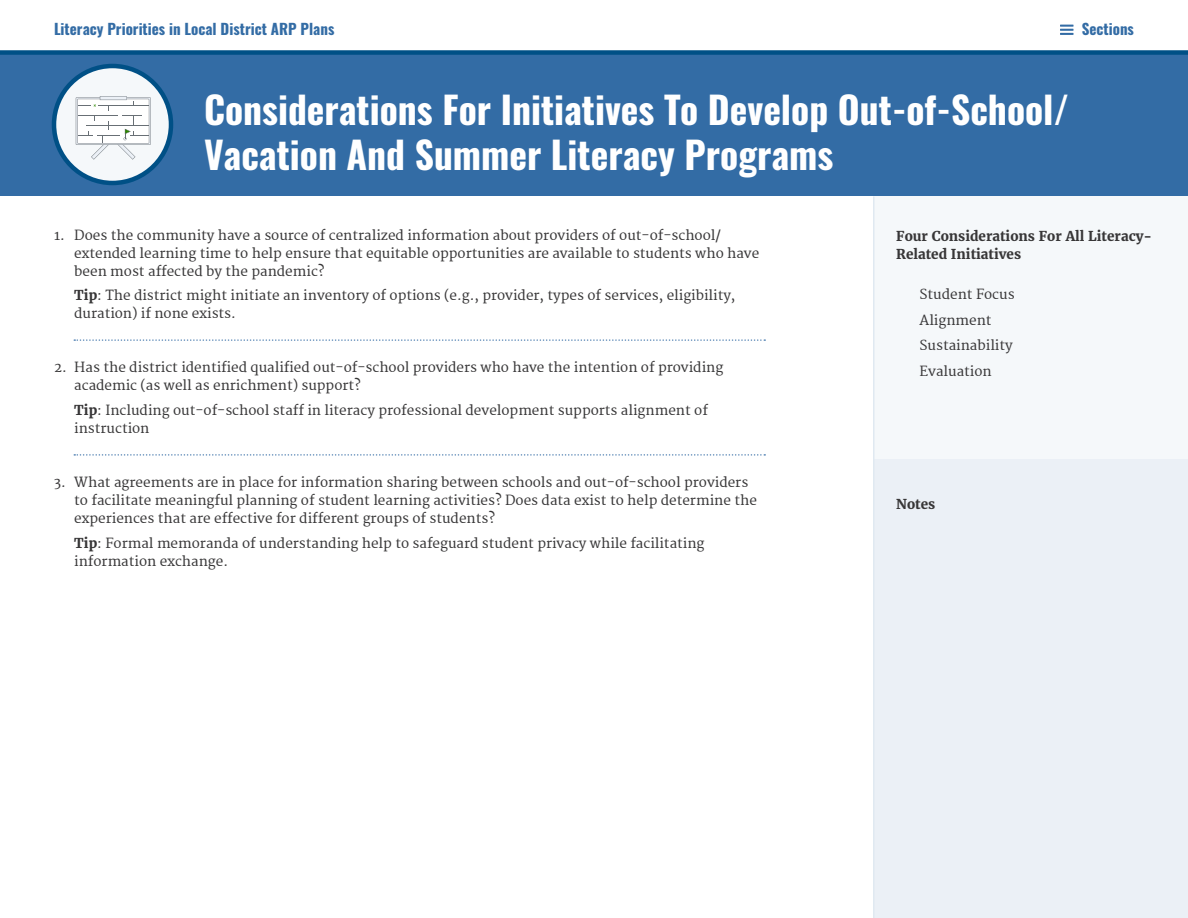
<style>
.page{position:relative;width:1188px;height:918px;background:#fff}
.page>*{position:absolute;margin:0;border:0;box-sizing:border-box;transform-origin:0 0}
.t1{font:700 37.5px/45px "Oswald";color:#fff}
.t2{font:700 15px "Oswald";color:#336ca5}
.list-plain{font:13.5px/18px "Merriweather";color:#373637}
.t3{font:700 13.5px/18px "Merriweather";color:#373637}
.s1{font-weight:700}
</style>
<div class="page">
<div style="left:0;top:53px;width:1188px;height:143px;background:#336ca5"></div>
<div style="left:873px;top:426px;width:315px;height:492px;background:#ebf0f6"></div>
<div style="left:873px;top:197px;width:315px;height:262px;background:#f5f8fa"></div>
<hr style="left:873px;top:197px;width:1px;height:721px;background:#e0e9f1">
<div style="left:54px;top:66px;width:117px;height:117px;background:#f5f8fa;border-radius:50%"></div>
<div style="left:52px;top:64px;width:121px;height:121px;border:4px solid #005086;border-radius:50%"></div>
<hr style="left:100px;top:96px;width:27px;height:4px;background:#b2b8be">
<svg style="left:76px;top:97px;width:75px;height:63px"></svg>
<svg style="left:74px;top:339px;width:691px;height:2px"></svg>
<svg style="left:74px;top:454px;width:691px;height:2px"></svg>
<div style="left:0;top:50px;width:1188px;height:5px;background:#005086"></div>
<svg style="left:1060px;top:25px;width:14px;height:10px"></svg>
<p class="t2" style="left:54px;top:21px;width:282px">Literacy Priorities in Local District ARP Plans</p>
<p class="t2" style="left:1082px;top:21px;width:54px">Sections</p>
<h1 class="t1" style="left:204px;top:90px;width:867px">Considerations For Initiatives To Develop Out-of-School/<br>Vacation And Summer Literacy Programs</h1>
<p class="list-plain" style="left:74px;top:226px;width:687px;text-indent:-20px">1. Does the community have a source of centralized information about providers of out-of-school/ extended learning time to help ensure that equitable opportunities are available to students who have been most affected by the pandemic?</p>
<p class="list-plain" style="left:74px;top:287px;width:663px"><span class="s1">Tip</span>: The district might initiate an inventory of options (e.g., provider, types of services, eligibility, duration) if none exists.</p>
<p class="list-plain" style="left:74px;top:359px;width:651px;text-indent:-20px">2. Has the district identified qualified out-of-school providers who have the intention of providing academic (as well as enrichment) support?</p>
<p class="list-plain" style="left:74px;top:402px;width:635px"><span class="s1">Tip</span>: Including out-of-school staff in literacy professional development supports alignment of instruction</p>
<p class="list-plain" style="left:74px;top:474px;width:684px;text-indent:-20px">3. What agreements are in place for information sharing between schools and out-of-school providers to facilitate meaningful planning of student learning activities? Does data exist to help determine the experiences that are effective for different groups of students?</p>
<p class="list-plain" style="left:74px;top:534px;width:632px"><span class="s1">Tip</span>: Formal memoranda of understanding help to safeguard student privacy while facilitating information exchange.</p>
<p class="t3" style="left:896px;top:226px;width:257px">Four Considerations For All Literacy-<br>Related Initiatives</p>
<p class="list-plain" style="left:920px;top:286px;width:97px">Student Focus</p>
<p class="list-plain" style="left:920px;top:311px;width:74px">Alignment</p>
<p class="list-plain" style="left:920px;top:337px;width:95px">Sustainability</p>
<p class="list-plain" style="left:920px;top:362px;width:74px">Evaluation</p>
<p class="t3" style="left:896px;top:495px;width:41px">Notes</p>
</div>
